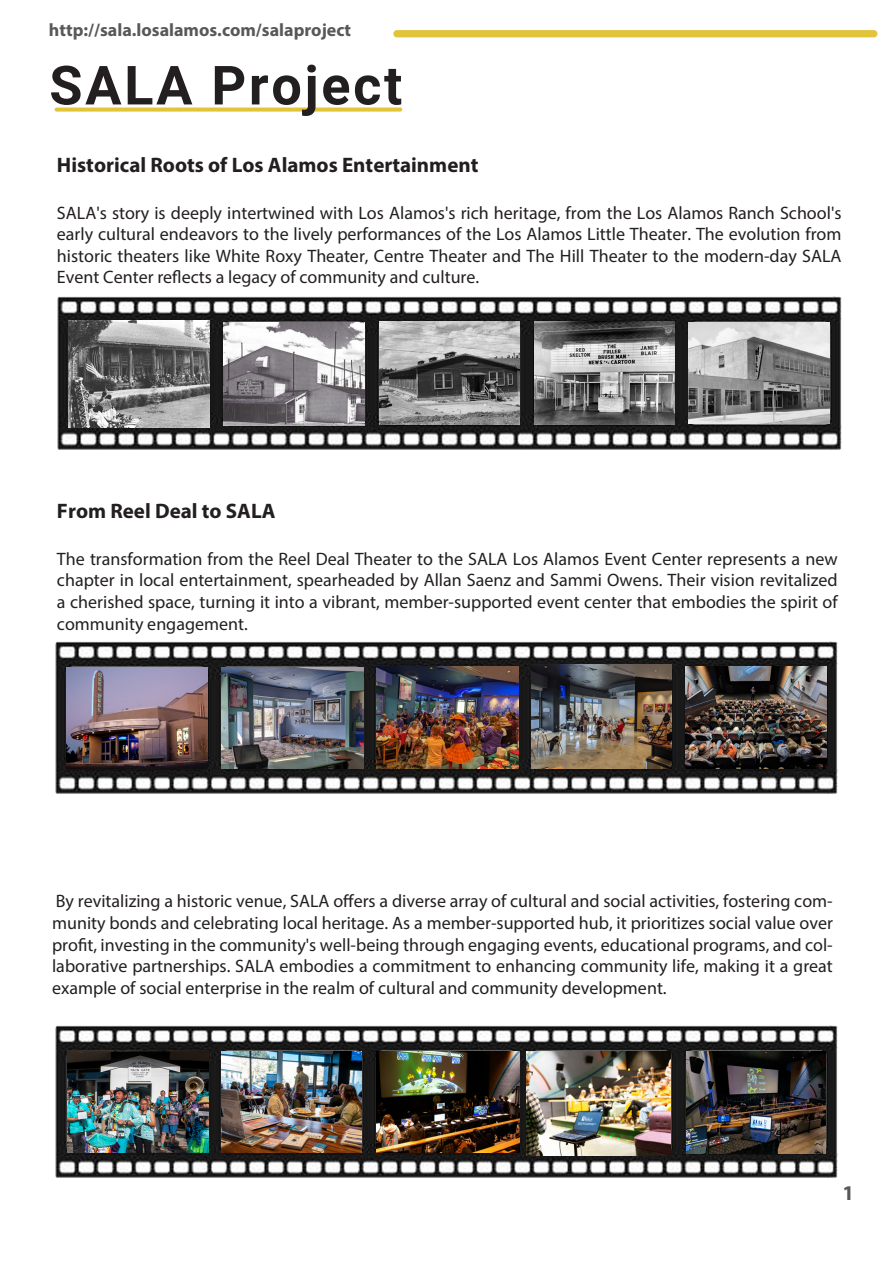
<style>
.page{position:relative;width:893px;height:1263px;background:#fff}
.page>*{position:absolute;margin:0;border:0;box-sizing:border-box;transform-origin:0 0}
.Robo_Bol_Siz_48_T_50{font:700 54px "Roboto";letter-spacing:.05em;color:#231f20}
.Ope_Re_S_9_L_14_Le_Ju{font:700 21px "Myriad Pro";color:#231f20}
.Ope_Re_S_9_L_14_Le_Ju-2{font:700 21px "Myriad Pro";color:#57585a}
.Ope_Re_S_9_L_14_Le_Ju-3{font:18px/21.6px "Myriad Pro";color:#231f20;text-align:justify}
.Ope_Re_S_9_L_14_Le_Ju-4{font:700 18px "Myriad Pro";color:#57585a}
</style>
<div class="page">
<svg style="left:55px;top:108px;width:347px;height:4px"></svg>
<div style="left:393px;top:30px;width:484px;height:7px;background:#e2c43a;border-radius:4px"></div>
<img style="left:57px;top:297px;width:784px;height:152px">
<img style="left:69px;top:321px;width:141px;height:106px">
<img style="left:224px;top:323px;width:140px;height:102px">
<img style="left:380px;top:322px;width:139px;height:102px">
<img style="left:56px;top:641px;width:781px;height:152px">
<img style="left:56px;top:1025px;width:781px;height:153px">
<img style="left:377px;top:1051px;width:142px;height:102px">
<img style="left:527px;top:1051px;width:144px;height:104px">
<img style="left:68px;top:1050px;width:140px;height:103px">
<img style="left:67px;top:668px;width:141px;height:100px">
<img style="left:221px;top:668px;width:143px;height:100px">
<img style="left:532px;top:664px;width:139px;height:104px">
<img style="left:534px;top:322px;width:141px;height:102px">
<img style="left:689px;top:323px;width:141px;height:100px">
<img style="left:686px;top:1051px;width:139px;height:102px">
<img style="left:222px;top:1051px;width:139px;height:102px">
<img style="left:685px;top:666px;width:141px;height:102px">
<img style="left:376px;top:666px;width:143px;height:102px">
<p class="Ope_Re_S_9_L_14_Le_Ju-4" style="left:49px;top:18px;width:304px">http://sala.losalamos.com/salaproject</p>
<p class="Robo_Bol_Siz_48_T_50" style="left:49px;top:47px;width:354px">SALA Project</p>
<p class="Ope_Re_S_9_L_14_Le_Ju" style="left:57px;top:151px;width:423px">Historical Roots of Los Alamos Entertainment</p>
<p class="Ope_Re_S_9_L_14_Le_Ju-3" style="left:57px;top:201px;width:786px">SALA's story is deeply intertwined with Los Alamos's rich heritage, from the Los Alamos Ranch School's early cultural endeavors to the lively performances of the Los Alamos Little Theater. The evolution from historic theaters like White Roxy Theater, Centre Theater and The Hill Theater to the modern-day SALA Event Center reflects a legacy of community and culture.</p>
<p class="Ope_Re_S_9_L_14_Le_Ju" style="left:57px;top:497px;width:220px">From Reel Deal to SALA</p>
<p class="Ope_Re_S_9_L_14_Le_Ju-3" style="left:57px;top:548px;width:782px">The transformation from the Reel Deal Theater to the SALA Los Alamos Event Center represents a new chapter in local entertainment, spearheaded by Allan Saenz and Sammi Owens. Their vision revitalized a cherished space, turning it into a vibrant, member-supported event center that embodies the spirit of community engagement.</p>
<p class="Ope_Re_S_9_L_14_Le_Ju-3" style="left:52px;top:890px;width:782px">By revitalizing a historic venue, SALA offers a diverse array of cultural and social activities, fostering com&shy;munity bonds and celebrating local heritage. As a member-supported hub, it prioritizes social value over profit, investing in the community's well-being through engaging events, educational programs, and col&shy;laborative partnerships. SALA embodies a commitment to enhancing community life, making it a great example of social enterprise in the realm of cultural and community development.</p>
<p class="Ope_Re_S_9_L_14_Le_Ju-2" style="left:842px;top:1179px;width:13px">1</p>
</div>
